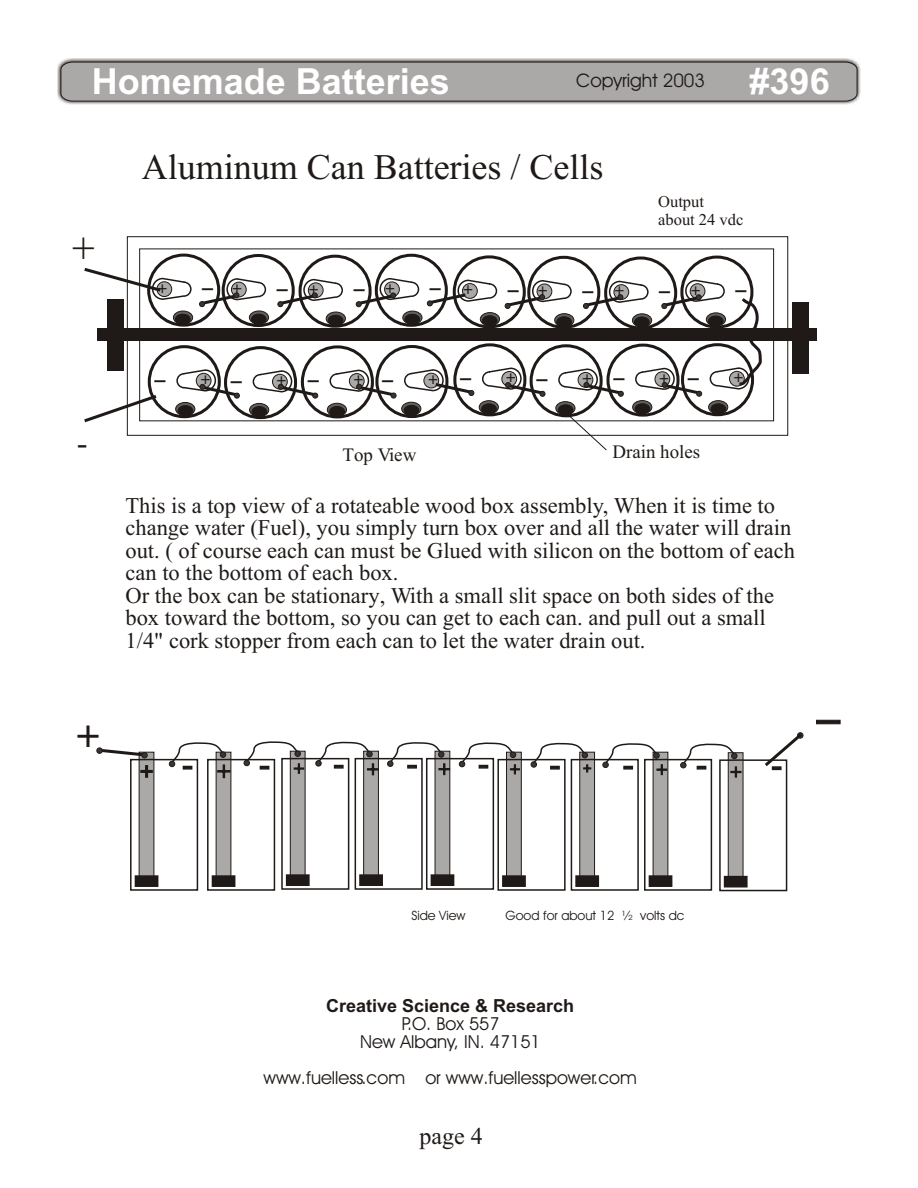
<style>
.page{position:relative;width:918px;height:1188px;background:#fff}
.page>*{position:absolute;margin:0;border:0;box-sizing:border-box;transform-origin:0 0}
.t1{font:38.85px "Avant Garde Bk BT";color:#1f1a17;scale:.57 1}
.t2{font:36px "Times New Roman";color:#1f1a17}
.t3{font:700 36px "Arial";color:#fff}
.t4{font:36px "Avant Garde Bk BT";color:#1f1a17}
.t5{font:700 36px "Avant Garde Bk BT";color:#1f1a17}
.t6{font:24px "Times New Roman";color:#1f1a17}
.t7{font:22.5px/22.5px "Times New Roman";color:#1f1a17}
.t8{font:18.9px "Times New Roman";color:#1f1a17}
.t9{font:18.75px "Avant Garde Bk BT";color:#1f1a17}
.t10{font:18px/18px "Avant Garde Bk BT";color:#1f1a17;text-align:center}
.t11{font:700 18px "Arial";color:#1f1a17}
.t12{font:16.5px/18.3px "Times New Roman";color:#1f1a17}
.t13{font:15.75px "Avant Garde Bk BT";color:#1f1a17}
.t14{font:15.3px "Avant Garde Bk BT";color:#1f1a17}
.t15{font:700 14.55px "Avant Garde Bk BT";color:#1f1a17}
.t16{font:14.55px "Avant Garde Bk BT";color:#1f1a17}
.t17{font:12.9px "Avant Garde Bk BT";color:#1f1a17}
.t18{font:11.55px "Avant Garde Bk BT";color:#1f1a17}
.s1{font-weight:700;font-size:18.75px}
.s2{font-size:20.4px}
.s3{font-size:17.85px}
.s4{font-size:17.4px}
.s5{font-size:16.5px}
</style>
<div class="page">
<img style="left:58px;top:59px;width:802px;height:45px">
<div style="left:61px;top:62px;width:796px;height:39px;background:#aba8a8"></div>
<div style="left:97px;top:329px;width:720px;height:12px;background:#1f1a17"></div>
<div style="left:792px;top:302px;width:16px;height:72px;background:#1f1a17"></div>
<div style="left:130px;top:759px;width:68px;height:132px;border:2px solid #1f1a17"></div>
<div style="left:207px;top:759px;width:68px;height:132px;border:2px solid #1f1a17"></div>
<div style="left:281px;top:758px;width:68px;height:132px;border:2px solid #1f1a17"></div>
<div style="left:355px;top:758px;width:68px;height:132px;border:2px solid #1f1a17"></div>
<div style="left:426px;top:758px;width:68px;height:132px;border:2px solid #1f1a17"></div>
<div style="left:497px;top:759px;width:69px;height:132px;border:2px solid #1f1a17"></div>
<div style="left:571px;top:759px;width:68px;height:132px;border:2px solid #1f1a17"></div>
<div style="left:644px;top:759px;width:68px;height:132px;border:2px solid #1f1a17"></div>
<div style="left:719px;top:759px;width:68px;height:132px;border:2px solid #1f1a17"></div>
<div style="left:139px;top:752px;width:15px;height:130px;background:#aba8a8;border:1px solid #1f1a17"></div>
<div style="left:216px;top:752px;width:15px;height:130px;background:#aba8a8;border:1px solid #1f1a17"></div>
<div style="left:290px;top:751px;width:15px;height:130px;background:#aba8a8;border:1px solid #1f1a17"></div>
<div style="left:363px;top:751px;width:16px;height:130px;background:#aba8a8;border:1px solid #1f1a17"></div>
<div style="left:435px;top:751px;width:15px;height:130px;background:#aba8a8;border:1px solid #1f1a17"></div>
<div style="left:506px;top:752px;width:15px;height:130px;background:#aba8a8;border:1px solid #1f1a17"></div>
<div style="left:580px;top:752px;width:15px;height:130px;background:#aba8a8;border:1px solid #1f1a17"></div>
<div style="left:653px;top:752px;width:15px;height:130px;background:#aba8a8;border:1px solid #1f1a17"></div>
<div style="left:728px;top:753px;width:15px;height:129px;background:#aba8a8;border:1px solid #1f1a17"></div>
<div style="left:135px;top:875px;width:23px;height:12px;background:#1f1a17;border:2px solid #1f1a17"></div>
<div style="left:212px;top:875px;width:23px;height:12px;background:#1f1a17;border:2px solid #1f1a17"></div>
<div style="left:286px;top:874px;width:24px;height:12px;background:#1f1a17;border:2px solid #1f1a17"></div>
<div style="left:359px;top:874px;width:24px;height:12px;background:#1f1a17;border:2px solid #1f1a17"></div>
<div style="left:431px;top:874px;width:23px;height:12px;background:#1f1a17;border:2px solid #1f1a17"></div>
<div style="left:502px;top:875px;width:24px;height:12px;background:#1f1a17;border:2px solid #1f1a17"></div>
<div style="left:575px;top:875px;width:24px;height:12px;background:#1f1a17;border:2px solid #1f1a17"></div>
<div style="left:649px;top:875px;width:23px;height:12px;background:#1f1a17;border:2px solid #1f1a17"></div>
<div style="left:724px;top:876px;width:24px;height:11px;background:#1f1a17"></div>
<svg style="left:97px;top:747px;width:57px;height:13px"></svg>
<svg style="left:169px;top:742px;width:62px;height:25px"></svg>
<svg style="left:244px;top:741px;width:61px;height:25px"></svg>
<svg style="left:316px;top:741px;width:63px;height:25px"></svg>
<svg style="left:387px;top:742px;width:63px;height:25px"></svg>
<svg style="left:459px;top:742px;width:62px;height:25px"></svg>
<svg style="left:531px;top:742px;width:64px;height:25px"></svg>
<svg style="left:603px;top:743px;width:65px;height:25px"></svg>
<svg style="left:680px;top:743px;width:63px;height:25px"></svg>
<svg style="left:762px;top:732px;width:42px;height:37px"></svg>
<svg style="left:816px;top:720px;width:24px;height:4px"></svg>
<svg style="left:84px;top:266px;width:680px;height:184px"></svg>
<h2 class="t3" style="left:92px;top:68px;width:360px">Homemade Batteries</h2>
<h2 class="t3" style="left:750px;top:68px;width:82px">#396</h2>
<p class="t9" style="left:576px;top:73px;width:130px">Copyright 2003</p>
<h2 class="t4" style="left:68px;top:232px;width:31px">+</h2>
<h2 class="t2" style="left:142px;top:154px;width:463px">Aluminum Can Batteries / Cells</h2>
<p class="t12" style="left:658px;top:194px;width:87px">Output about 24 vdc</p>
<h2 class="t4" style="left:76px;top:428px;width:13px">-</h2>
<h1 class="t1" style="left:155px;top:343px;width:21px">_</h1>
<p class="t15" style="left:199px;top:373px;width:14px">+</p>
<h1 class="t1" style="left:231px;top:344px;width:21px">_</h1>
<p class="t15" style="left:276px;top:374px;width:14px">+</p>
<h1 class="t1" style="left:308px;top:344px;width:21px">_</h1>
<p class="t15" style="left:505px;top:371px;width:14px">+</p>
<h1 class="t1" style="left:382px;top:343px;width:21px">_</h1>
<p class="t15" style="left:581px;top:372px;width:14px">+</p>
<p class="t15" style="left:427px;top:373px;width:14px">+</p>
<p class="t15" style="left:352px;top:373px;width:14px">+</p>
<h1 class="t1" style="left:460px;top:342px;width:21px">_</h1>
<h1 class="t1" style="left:537px;top:342px;width:21px">_</h1>
<h1 class="t1" style="left:613px;top:342px;width:21px">_</h1>
<p class="t15" style="left:658px;top:372px;width:14px">+</p>
<h1 class="t1" style="left:688px;top:341px;width:21px">_</h1>
<p class="t8" style="left:343px;top:448px;width:75px">Top View</p>
<p class="t8" style="left:613px;top:445px;width:89px">Drain holes</p>
<p class="t15" style="left:733px;top:371px;width:14px">+</p>
<p class="t7" style="left:126px;top:496px;width:671px">This is a top view of a rotateable wood box assembly, When it is time to change water (Fuel), you simply turn box over and all the water will drain out. ( of course each can must be Glued with silicon on the bottom of each can to the bottom of each box.<br>Or the box can be stationary, With a small slit space on both sides of the box toward the bottom, so you can get to each can. and pull out a small 1/4" cork stopper from each can to let the water drain out.</p>
<h2 class="t5" style="left:73px;top:720px;width:31px">+</h2>
<h2 class="t4" style="left:139px;top:750px;width:133px"><span class="s1">+</span> -<span class="s2">+</span>-</h2>
<p class="t14" style="left:293px;top:761px;width:14px">+</p>
<h2 class="t4" style="left:333px;top:749px;width:158px">-<span class="s3">+</span> -<span class="s4">+</span> -</h2>
<p class="t16" style="left:509px;top:763px;width:14px">+</p>
<h2 class="t4" style="left:549px;top:750px;width:13px">-</h2>
<p class="t18" style="left:582px;top:763px;width:11px">+</p>
<h2 class="t4" style="left:622px;top:750px;width:13px">-</h2>
<p class="t13" style="left:655px;top:762px;width:15px">+</p>
<h2 class="t4" style="left:696px;top:750px;width:88px">-<span class="s5">+</span> -</h2>
<p class="t17" style="left:411px;top:910px;width:56px">Side View</p>
<p class="t17" style="left:506px;top:910px;width:181px">Good for about 12 ½ volts dc</p>
<p class="t11" style="left:326px;top:999px;width:249px">Creative Science &amp; Research</p>
<p class="t10" style="left:360px;top:1017px;width:182px">P.O. Box 557<br>New Albany, IN. 47151</p>
<p class="t10" style="left:264px;top:1071px;width:375px">www.fuelless.com or www.fuellesspower.com</p>
<p class="t6" style="left:419px;top:1127px;width:65px">page 4</p>
</div>
